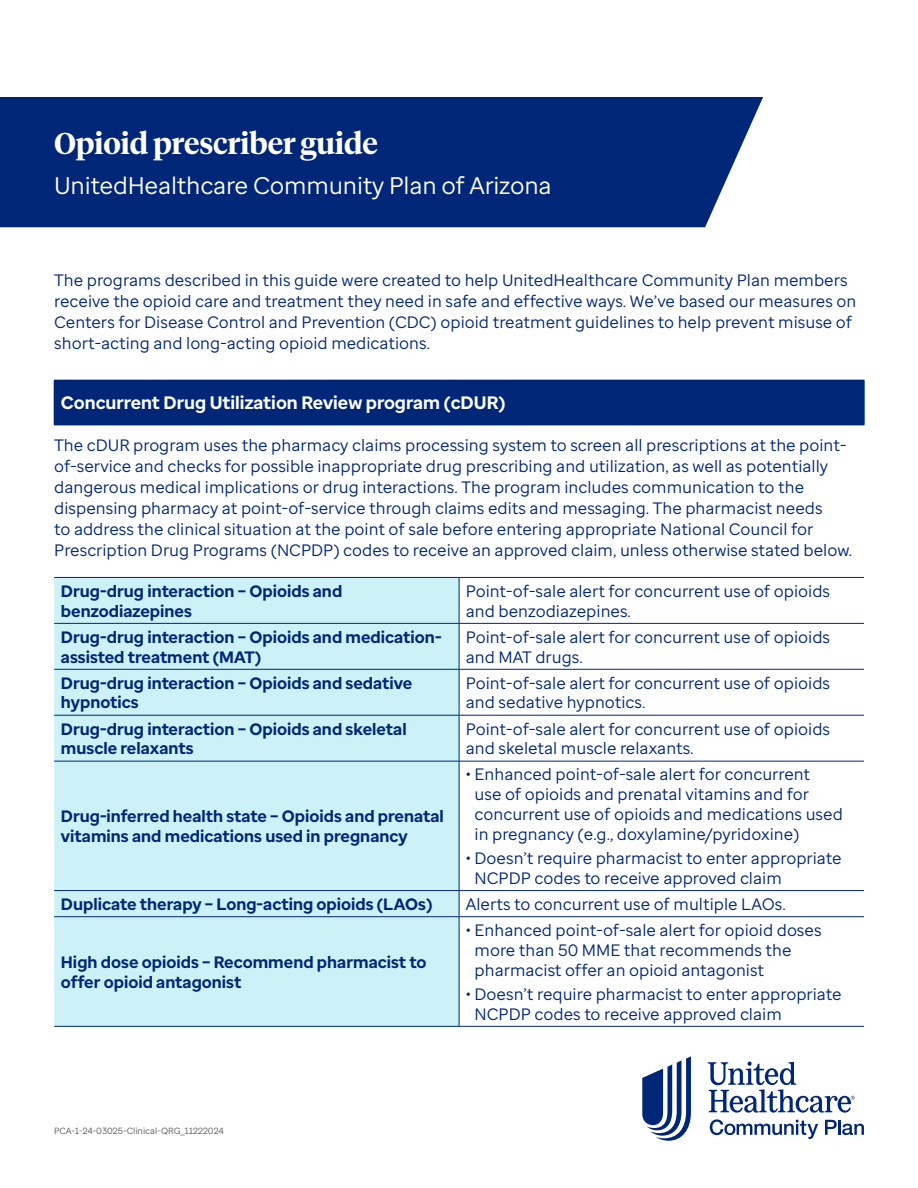
<style>
.page{position:relative;width:918px;height:1188px;background:#fff}
.page>*{position:absolute;margin:0;border:0;box-sizing:border-box;transform-origin:0 0}
.t1{font:600 30px "UHC Serif Headline";letter-spacing:-.01em;color:#fff}
.t2{font:24px "Enterprise Sans";letter-spacing:-.01em;color:#fff}
.t3{font:700 18px "Enterprise Sans";color:#fff}
.t4{font:16.5px/19.8px "Enterprise Sans";color:#002677}
.t5{font:700 16.5px/19.8px "Enterprise Sans";color:#002677}
.t6{font:9px "Enterprise Sans";color:#5a5a5a}
</style>
<div class="page">
<svg style="left:642px;top:1056px;width:49px;height:85px"></svg>
<svg style="left:710px;top:1119px;width:108px;height:20px"></svg>
<svg style="left:825px;top:1120px;width:39px;height:15px"></svg>
<svg style="left:708px;top:1062px;width:147px;height:51px"></svg>
<div style="left:54px;top:380px;width:810px;height:45px;background:#002677"></div>
<hr style="left:864px;top:380px;width:1px;height:45px;background:#002677">
<hr style="left:54px;top:425px;width:810px;height:1px;background:#002677">
<div style="left:0;top:97px;width:763px;height:130px;background:#002677"></div>
<div style="left:54px;top:578px;width:405px;height:448px;background:#ccf2f7"></div>
<hr style="left:459px;top:577px;width:405px;height:1px;background:#002677">
<hr style="left:459px;top:623px;width:405px;height:1px;background:#002677">
<hr style="left:459px;top:669px;width:405px;height:1px;background:#002677">
<hr style="left:459px;top:715px;width:405px;height:1px;background:#002677">
<hr style="left:459px;top:761px;width:405px;height:1px;background:#002677">
<hr style="left:459px;top:890px;width:405px;height:1px;background:#002677">
<hr style="left:54px;top:577px;width:405px;height:1px;background:#002677">
<hr style="left:459px;top:578px;width:1px;height:45px;background:#002677">
<hr style="left:54px;top:623px;width:405px;height:1px;background:#002677">
<hr style="left:459px;top:624px;width:1px;height:45px;background:#002677">
<hr style="left:54px;top:669px;width:405px;height:1px;background:#002677">
<hr style="left:459px;top:669px;width:1px;height:46px;background:#002677">
<hr style="left:54px;top:715px;width:405px;height:1px;background:#002677">
<hr style="left:459px;top:715px;width:1px;height:46px;background:#002677">
<hr style="left:54px;top:761px;width:405px;height:1px;background:#002677">
<hr style="left:459px;top:761px;width:1px;height:129px;background:#002677">
<hr style="left:54px;top:890px;width:405px;height:1px;background:#002677">
<svg style="left:459px;top:891px;width:1px;height:25px"></svg>
<hr style="left:54px;top:916px;width:405px;height:1px;background:#002677">
<hr style="left:459px;top:916px;width:405px;height:1px;background:#002677">
<hr style="left:459px;top:917px;width:1px;height:109px;background:#002677">
<hr style="left:54px;top:1026px;width:405px;height:1px;background:#002677">
<hr style="left:459px;top:1026px;width:405px;height:1px;background:#002677">
<h1 class="t1" style="left:54px;top:123px;width:325px">Opioid prescriber guide</h1>
<h2 class="t2" style="left:54px;top:170px;width:499px">UnitedHealthcare Community Plan of Arizona</h2>
<p class="t4" style="left:54px;top:270px;width:804px;line-height:21px">The programs described in this guide were created to help UnitedHealthcare Community Plan members receive the opioid care and treatment they need in safe and effective ways. We’ve based our measures on Centers for Disease Control and Prevention (CDC) opioid treatment guidelines to help prevent misuse of short-acting and long-acting opioid medications.</p>
<p class="t3" style="left:61px;top:391px;width:446px">Concurrent Drug Utilization Review program (cDUR)</p>
<p class="t4" style="left:54px;top:435px;width:800px;line-height:21px">The cDUR program uses the pharmacy claims processing system to screen all prescriptions at the point&shy;of-service and checks for possible inappropriate drug prescribing and utilization, as well as potentially dangerous medical implications or drug interactions. The program includes communication to the dispensing pharmacy at point-of-service through claims edits and messaging. The pharmacist needs<br>to address the clinical situation at the point of sale before entering appropriate National Council for Prescription Drug Programs (NCPDP) codes to receive an approved claim, unless otherwise stated below.</p>
<p class="t5" style="left:61px;top:581px;width:283px">Drug-drug interaction – Opioids and benzodiazepines</p>
<p class="t4" style="left:466px;top:581px;width:366px">Point-of-sale alert for concurrent use of opioids and benzodiazepines.</p>
<p class="t5" style="left:61px;top:627px;width:382px">Drug-drug interaction – Opioids and medication&shy;assisted treatment (MAT)</p>
<p class="t4" style="left:466px;top:627px;width:366px">Point-of-sale alert for concurrent use of opioids and MAT drugs.</p>
<p class="t5" style="left:61px;top:673px;width:353px">Drug-drug interaction – Opioids and sedative hypnotics</p>
<p class="t4" style="left:466px;top:673px;width:366px">Point-of-sale alert for concurrent use of opioids and sedative hypnotics.</p>
<p class="t5" style="left:61px;top:719px;width:347px">Drug-drug interaction – Opioids and skeletal muscle relaxants</p>
<p class="t4" style="left:466px;top:719px;width:366px">Point-of-sale alert for concurrent use of opioids and skeletal muscle relaxants.</p>
<p class="t5" style="left:61px;top:807px;width:384px">Drug-inferred health state – Opioids and prenatal vitamins and medications used in pregnancy</p>
<p class="t4" style="left:475px;top:765px;width:370px;text-indent:-9px">• Enhanced point-of-sale alert for concurrent<br>use of opioids and prenatal vitamins and for concurrent use of opioids and medications used in pregnancy (e.g., doxylamine/pyridoxine)</p>
<p class="t4" style="left:475px;top:848px;width:369px;text-indent:-9px">• Doesn’t require pharmacist to enter appropriate<br>NCPDP codes to receive approved claim</p>
<p class="t5" style="left:61px;top:894px;width:373px">Duplicate therapy – Long-acting opioids (LAOs)</p>
<p class="t4" style="left:466px;top:894px;width:322px">Alerts to concurrent use of multiple LAOs.</p>
<p class="t5" style="left:61px;top:952px;width:367px">High dose opioids – Recommend pharmacist to offer opioid antagonist</p>
<p class="t4" style="left:475px;top:920px;width:349px;text-indent:-9px">• Enhanced point-of-sale alert for opioid doses more than 50 MME that recommends the pharmacist offer an opioid antagonist</p>
<p class="t4" style="left:475px;top:984px;width:369px;text-indent:-9px">• Doesn’t require pharmacist to enter appropriate<br>NCPDP codes to receive approved claim</p>
<p class="t6" style="left:54px;top:1125px;width:171px">PCA-1-24-03025-Clinical-QRG_11222024</p>
</div>
